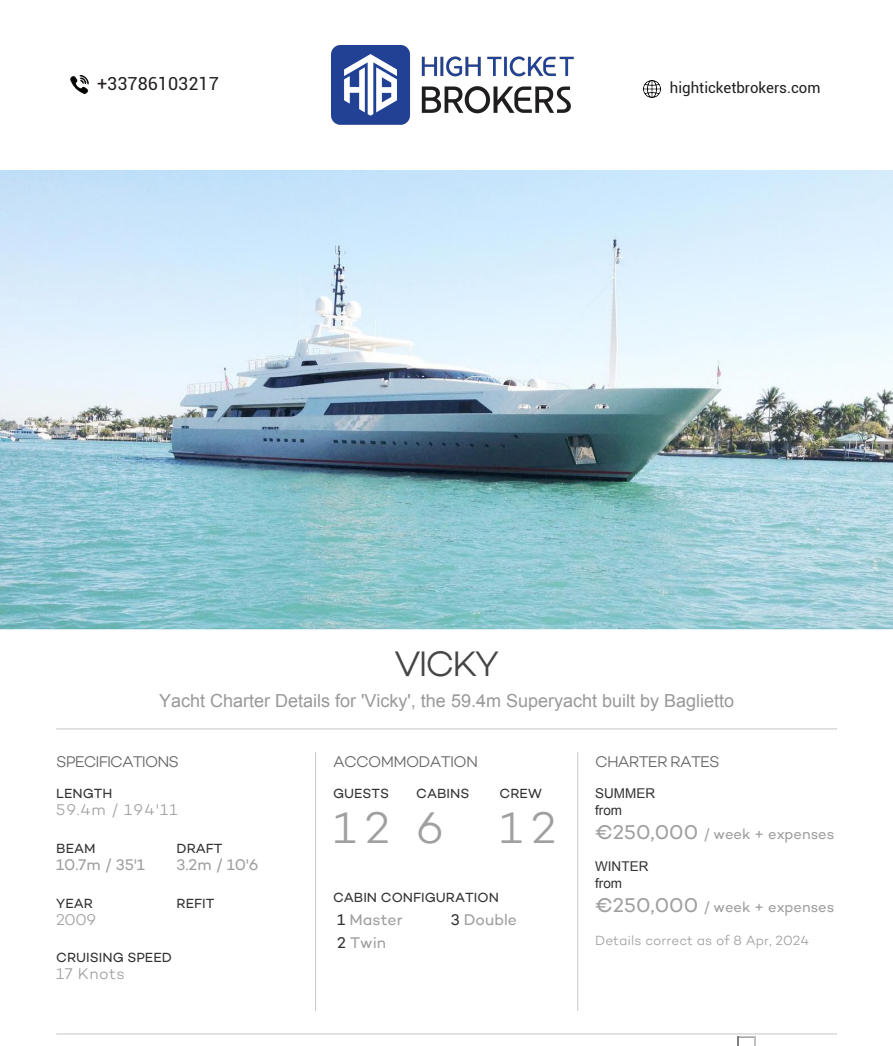
<style>
.page{position:relative;width:893px;height:1046px;background:#fff}
.page>*{position:absolute;margin:0;border:0;box-sizing:border-box;transform-origin:0 0}
.t1{font:300 45px "Campton";color:#a0a0a0}
.t2{font:300 36px "Campton";letter-spacing:-.07em;color:#454545}
.t3{font:18px "Arial";color:#999}
.t4{font:18px "Roboto";color:#231f20}
.t5{font:300 15.75px "Campton";letter-spacing:-.05em;color:#666}
.t6{font:15.75px "Campton";color:#a0a0a0}
.t7{font:300 15.75px "Campton";letter-spacing:.03em;color:#a0a0a0}
.t8{font:15px "Roboto";color:#231f20}
.t9{font:14.7px "Campton";color:#a0a0a0}
.t10{font:13.5px "Campton";color:#333}
.t11{font:300 13.5px "Campton";letter-spacing:.005em;color:#a0a0a0}
.t12{font:13.5px/17.1px "Arial";color:#333}
.s1{color:#333}
.s2{font-size:20.25px}
</style>
<div class="page">
<img style="left:0;top:170px;width:893px;height:459px">
<svg style="left:56px;top:728px;width:781px;height:1px"></svg>
<svg style="left:315px;top:752px;width:1px;height:258px"></svg>
<svg style="left:577px;top:752px;width:1px;height:258px"></svg>
<svg style="left:56px;top:1033px;width:781px;height:12px"></svg>
<img style="left:331px;top:45px;width:242px;height:79px">
<img style="left:644px;top:80px;width:17px;height:18px">
<img style="left:70px;top:76px;width:18px;height:18px">
<h3 class="t4" style="left:97px;top:71px;width:123px">+33786103217</h3>
<p class="t8" style="left:670px;top:78px;width:152px">highticketbrokers.com</p>
<h2 class="t2" style="left:394px;top:641px;width:106px">VICKY</h2>
<h3 class="t3" style="left:159px;top:688px;width:577px">Yacht Charter Details for 'Vicky', the 59.4m Superyacht built by Baglietto</h3>
<p class="t5" style="left:56px;top:751px;width:124px">SPECIFICATIONS</p>
<p class="t10" style="left:56px;top:784px;width:58px">LENGTH</p>
<p class="t7" style="left:56px;top:799px;width:123px">59.4m / 194'11</p>
<p class="t10" style="left:56px;top:839px;width:41px">BEAM</p>
<p class="t10" style="left:177px;top:839px;width:47px">DRAFT</p>
<p class="t6" style="left:56px;top:854px;width:90px">10.7m / 35'1</p>
<p class="t6" style="left:177px;top:854px;width:83px">3.2m / 10'6</p>
<p class="t10" style="left:56px;top:894px;width:38px">YEAR</p>
<p class="t10" style="left:177px;top:894px;width:39px">REFIT</p>
<p class="t7" style="left:56px;top:909px;width:41px">2009</p>
<p class="t10" style="left:56px;top:949px;width:117px">CRUISING SPEED</p>
<p class="t7" style="left:56px;top:964px;width:70px">17 Knots</p>
<p class="t5" style="left:333px;top:751px;width:147px">ACCOMMODATION</p>
<p class="t10" style="left:333px;top:784px;width:58px">GUESTS</p>
<p class="t10" style="left:416px;top:784px;width:55px">CABINS</p>
<p class="t10" style="left:500px;top:784px;width:44px">CREW</p>
<h1 class="t1" style="left:333px;top:799px;width:225px">12 6 12</h1>
<p class="t10" style="left:333px;top:889px;width:167px">CABIN CONFIGURATION</p>
<p class="t6" style="left:337px;top:909px;width:67px"><span class="s1">1</span> Master</p>
<p class="t6" style="left:451px;top:909px;width:68px"><span class="s1">3</span> Double</p>
<p class="t6" style="left:337px;top:932px;width:50px"><span class="s1">2</span> Twin</p>
<p class="t5" style="left:595px;top:751px;width:126px">CHARTER RATES</p>
<p class="t12" style="left:595px;top:784px;width:61px">SUMMER from</p>
<p class="t9" style="left:595px;top:824px;width:241px"><span class="s2">€250,000</span> / week + expenses</p>
<p class="t12" style="left:595px;top:857px;width:55px">WINTER from</p>
<p class="t9" style="left:595px;top:897px;width:241px"><span class="s2">€250,000</span> / week + expenses</p>
<p class="t11" style="left:595px;top:931px;width:216px">Details correct as of 8 Apr, 2024</p>
</div>
